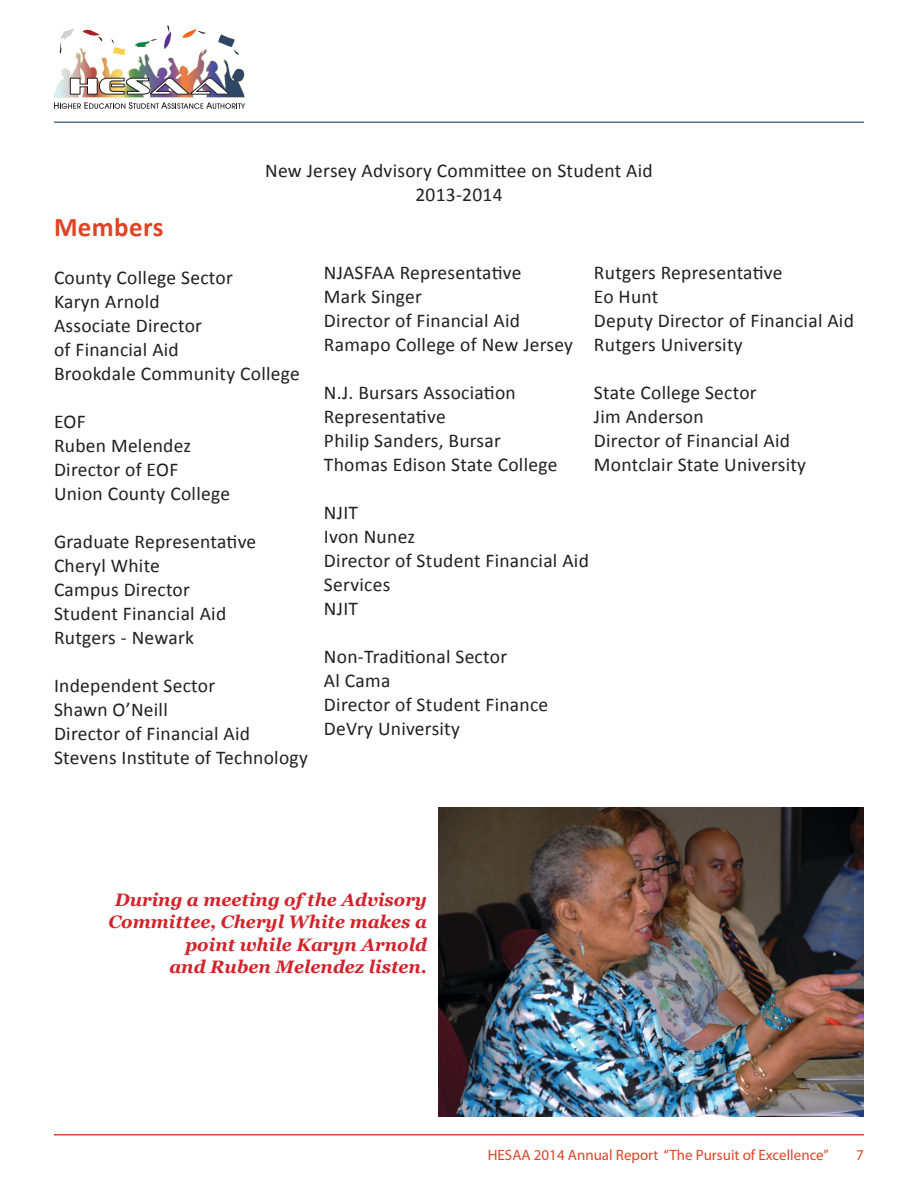
<style>
.page{position:relative;width:918px;height:1188px;background:#fff}
.page>*{position:absolute;margin:0;border:0;box-sizing:border-box;transform-origin:0 0}
.t1{font:700 27px "Calibri";letter-spacing:.015em;color:#df4426}
.t2{font:19.5px/24px "Calibri";letter-spacing:.015em;color:#231f20}
.t3{font:italic 700 18px/22.5px "Georgia";color:#d2232a;text-align:right}
.t4{font:15px "Myriad Pro";color:#df4426}
</style>
<div class="page">
<hr style="left:54px;top:1134px;width:810px;height:2px;background:#df4426">
<hr style="left:54px;top:122px;width:810px;height:1px;background:#547294">
<svg style="left:54px;top:25px;width:191px;height:84px"></svg>
<img style="left:438px;top:807px;width:425px;height:309px">
<p class="t2" style="left:265px;top:158px;width:389px;text-align:center">New Jersey Advisory Committee on Student Aid<br>2013-2014</p>
<h1 class="t1" style="left:54px;top:210px;width:111px">Members</h1>
<p class="t2" style="left:54px;top:266px;width:247px">County College Sector<br>Karyn Arnold<br>Associate Director<br>of Financial Aid<br>Brookdale Community College</p>
<p class="t2" style="left:54px;top:410px;width:178px">EOF<br>Ruben Melendez<br>Director of EOF<br>Union County College</p>
<p class="t2" style="left:54px;top:530px;width:204px">Graduate Representative<br>Cheryl White<br>Campus Director<br>Student Financial Aid<br>Rutgers - Newark</p>
<p class="t2" style="left:54px;top:674px;width:255px">Independent Sector<br>Shawn O’Neill<br>Director of Financial Aid<br>Stevens Institute of Technology</p>
<p class="t2" style="left:324px;top:260px;width:251px">NJASFAA Representative<br>Mark Singer<br>Director of Financial Aid<br>Ramapo College of New Jersey</p>
<p class="t2" style="left:324px;top:380px;width:235px">N.J. Bursars Association<br>Representative<br>Philip Sanders, Bursar<br>Thomas Edison State College</p>
<p class="t2" style="left:324px;top:500px;width:266px">NJIT<br>Ivon Nunez<br>Director of Student Financial Aid<br>Services<br>NJIT</p>
<p class="t2" style="left:324px;top:644px;width:226px">Non-Traditional Sector<br>Al Cama<br>Director of Student Finance<br>DeVry University</p>
<p class="t2" style="left:594px;top:260px;width:261px">Rutgers Representative<br>Eo Hunt<br>Deputy Director of Financial Aid<br>Rutgers University</p>
<p class="t2" style="left:594px;top:380px;width:214px">State College Sector<br>Jim Anderson<br>Director of Financial Aid<br>Montclair State University</p>
<p class="t3" style="left:108px;top:888px;width:320px">During a meeting of the Advisory<br>Committee, Cheryl White makes a point while Karyn Arnold<br>and Ruben Melendez listen.</p>
<p class="t4" style="left:488px;top:1146px;width:342px">HESAA 2014 Annual Report “The Pursuit of Excellence”</p>
<p class="t4" style="left:856px;top:1146px;width:9px">7</p>
</div>
